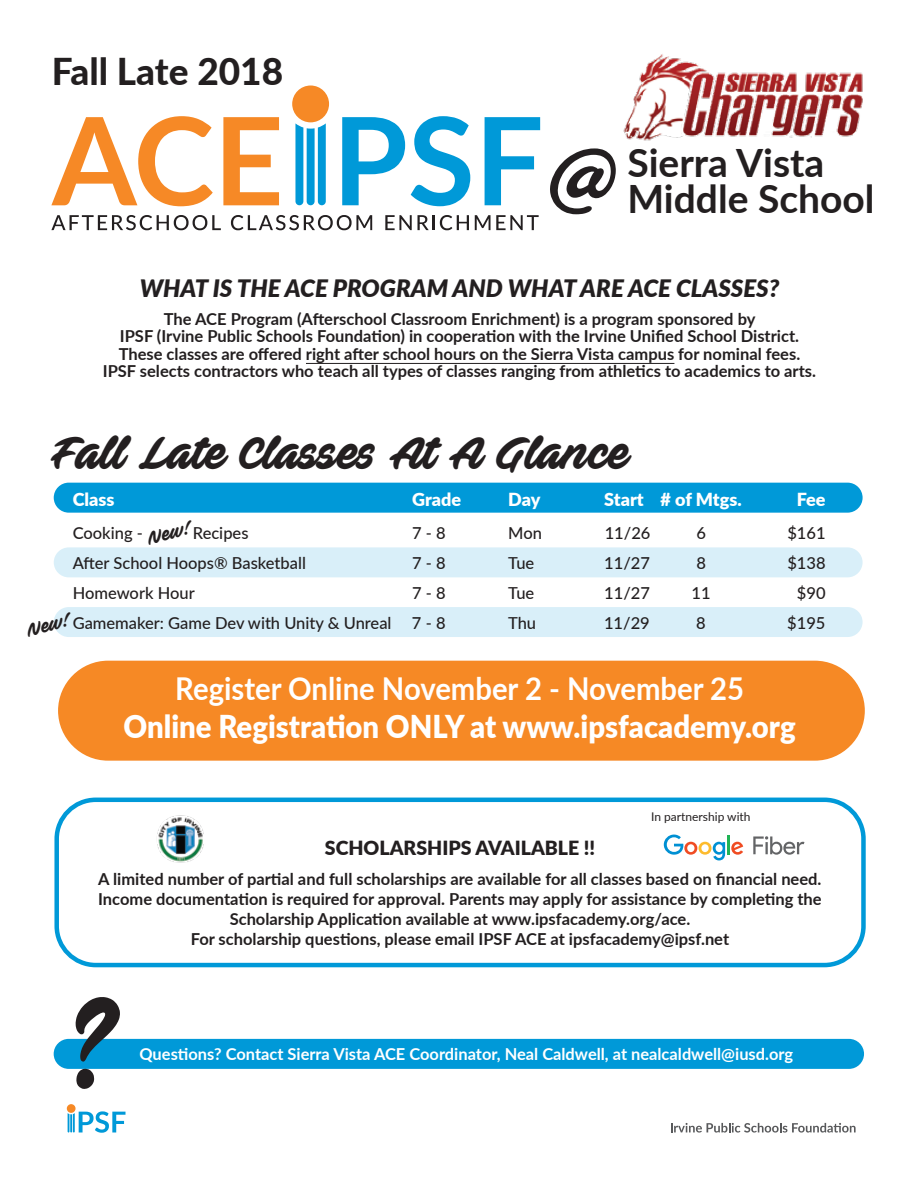
<style>
.page{position:relative;width:918px;height:1188px;background:#fff}
.page>*{position:absolute;margin:0;border:0;box-sizing:border-box;transform-origin:0 0}
.t1{font:88.5px "Barley Script PERSONALUSE";color:#231f20}
.t2{font:45px "Ave Fedan PERSONALUSEONLY";color:#231f20}
.t3{font:700 39px/36px "Lato";color:#231f20}
.t4{font:800 37.05px "Lato";color:#231f20}
.t5{font:900 31.5px "Lato";color:#fff;scale:.93 1}
.t6{font:700 31.5px "Lato";color:#fff;scale:.93 1}
.t7{font:italic 900 24px "Lato";color:#231f20}
.t8{font:900 19.5px "Lato";color:#231f20}
.t9{font:900 18px "Lato";color:#fff}
.t10{font:18px "Ave Fedan PERSONALUSEONLY";color:#231f20}
.t11{font:700 16.5px/17.2px "Lato";color:#231f20;text-align:center}
.t12{font:500 16.5px "Lato";color:#231f20}
.t13{font:700 16.5px "Lato";color:#fff}
.t14{font:12px "Lato";color:#231f20}
</style>
<div class="page">
<div style="left:54px;top:547px;width:809px;height:30px;background:#d9eff9;border-radius:15px"></div>
<div style="left:54px;top:607px;width:809px;height:30px;background:#d9eff9;border-radius:15px"></div>
<div style="left:58px;top:661px;width:807px;height:100px;background:#f68925;border-radius:50px"></div>
<div style="left:54px;top:1039px;width:810px;height:30px;background:#0099d8;border-radius:15px"></div>
<div style="left:54px;top:483px;width:809px;height:30px;background:#0099d8;border-radius:15px"></div>
<svg style="left:51px;top:116px;width:162px;height:90px"></svg>
<svg style="left:223px;top:117px;width:56px;height:88px"></svg>
<svg style="left:342px;top:117px;width:63px;height:88px"></svg>
<svg style="left:411px;top:116px;width:59px;height:90px"></svg>
<svg style="left:485px;top:117px;width:55px;height:88px"></svg>
<div style="left:292px;top:86px;width:37px;height:36px;background:#f68926;border-radius:50%"></div>
<svg style="left:295px;top:123px;width:31px;height:82px"></svg>
<svg style="left:51px;top:215px;width:170px;height:15px"></svg>
<svg style="left:231px;top:215px;width:141px;height:15px"></svg>
<svg style="left:385px;top:215px;width:27px;height:15px"></svg>
<svg style="left:418px;top:215px;width:51px;height:15px"></svg>
<svg style="left:475px;top:215px;width:64px;height:15px"></svg>
<hr style="left:306px;top:363px;width:368px;height:1px;background:#231f20">
<div style="left:67px;top:1104px;width:9px;height:9px;background:#f68926;border-radius:50%"></div>
<svg style="left:68px;top:1111px;width:58px;height:22px"></svg>
<svg style="left:671px;top:1123px;width:185px;height:10px"></svg>
<img style="left:623px;top:54px;width:240px;height:87px">
<img style="left:157px;top:815px;width:47px;height:48px">
<div style="left:54px;top:798px;width:812px;height:169px;border:4px solid #0099d8;border-radius:39px"></div>
<svg style="left:731px;top:842px;width:12px;height:13px"></svg>
<hr style="left:727px;top:835px;width:3px;height:19px;background:#20b356">
<svg style="left:664px;top:835px;width:61px;height:25px"></svg>
<svg style="left:753px;top:836px;width:51px;height:19px"></svg>
<svg style="left:53px;top:1038px;width:88px;height:31px"></svg>
<h3 class="t4" style="left:52px;top:44px;width:233px">Fall Late 2018</h3>
<h1 class="t1" style="left:550px;top:111px;width:73px">@</h1>
<h3 class="t3" style="left:627px;top:143px;width:249px">Sierra Vista<br>Middle School</h3>
<h3 class="t7" style="left:140px;top:271px;width:641px">WHAT IS THE ACE PROGRAM AND WHAT ARE ACE CLASSES?</h3>
<p class="t11" style="left:103px;top:310px;width:715px">The ACE Program (Afterschool Classroom Enrichment) is a program sponsored by<br>IPSF (Irvine Public Schools Foundation) in cooperation with the Irvine Unified School District.<br>These classes are offered right after school hours on the Sierra Vista campus for nominal fees.<br>IPSF selects contractors who teach all types of classes ranging from athletics to academics to arts.</p>
<h2 class="t2" style="left:51px;top:425px;width:580px">Fall Late Classes At A Glance</h2>
<p class="t9" style="left:73px;top:485px;width:43px">Class</p>
<p class="t9" style="left:412px;top:485px;width:51px">Grade</p>
<p class="t9" style="left:508px;top:485px;width:34px">Day</p>
<p class="t9" style="left:604px;top:485px;width:139px">Start # of Mtgs.</p>
<p class="t9" style="left:797px;top:485px;width:30px">Fee</p>
<p class="t12" style="left:73px;top:521px;width:72px">Cooking -</p>
<p class="t12" style="left:193px;top:521px;width:57px">Recipes</p>
<p class="t12" style="left:412px;top:521px;width:35px">7 - 8</p>
<p class="t12" style="left:508px;top:521px;width:35px">Mon</p>
<p class="t12" style="left:605px;top:521px;width:47px">11/26</p>
<p class="t12" style="left:696px;top:521px;width:11px">6</p>
<p class="t12" style="left:787px;top:521px;width:40px">$161</p>
<p class="t12" style="left:73px;top:551px;width:235px">After School Hoops® Basketball</p>
<p class="t12" style="left:412px;top:551px;width:35px">7 - 8</p>
<p class="t12" style="left:508px;top:551px;width:28px">Tue</p>
<p class="t12" style="left:604px;top:551px;width:47px">11/27</p>
<p class="t12" style="left:696px;top:551px;width:11px">8</p>
<p class="t12" style="left:787px;top:551px;width:40px">$138</p>
<p class="t12" style="left:73px;top:581px;width:124px">Homework Hour</p>
<p class="t12" style="left:412px;top:581px;width:35px">7 - 8</p>
<p class="t12" style="left:508px;top:581px;width:28px">Tue</p>
<p class="t12" style="left:604px;top:581px;width:47px">11/27</p>
<p class="t12" style="left:692px;top:581px;width:21px">11</p>
<p class="t12" style="left:797px;top:581px;width:30px">$90</p>
<p class="t12" style="left:73px;top:611px;width:374px">Gamemaker: Game Dev with Unity &amp; Unreal 7 - 8</p>
<p class="t12" style="left:508px;top:611px;width:30px">Thu</p>
<p class="t12" style="left:604px;top:611px;width:47px">11/29</p>
<p class="t12" style="left:696px;top:611px;width:11px">8</p>
<p class="t12" style="left:787px;top:611px;width:40px">$195</p>
<p class="t10" style="left:145px;top:527px;width:44px;rotate:-15deg">New!</p>
<p class="t10" style="left:24px;top:620px;width:44px;rotate:-15deg">New!</p>
<h3 class="t6" style="left:175px;top:666px;width:613px">Register Online November 2 - November 25</h3>
<h3 class="t5" style="left:124px;top:703px;width:724px">Online Registration ONLY at www.ipsfacademy.org</h3>
<p class="t14" style="left:651px;top:808px;width:101px">In partnership with</p>
<p class="t8" style="left:325px;top:833px;width:272px">SCHOLARSHIPS AVAILABLE !!</p>
<p class="t11" style="left:98px;top:869px;width:725px;line-height:19.8px">A limited number of partial and full scholarships are available for all classes based on financial need.<br>Income documentation is required for approval. Parents may apply for assistance by completing the Scholarship Application available at www.ipsfacademy.org/ace.<br>For scholarship questions, please email IPSF ACE at ipsfacademy@ipsf.net</p>
<p class="t13" style="left:139px;top:1042px;width:655px">Questions? Contact Sierra Vista ACE Coordinator, Neal Caldwell, at nealcaldwell@iusd.org</p>
</div>
